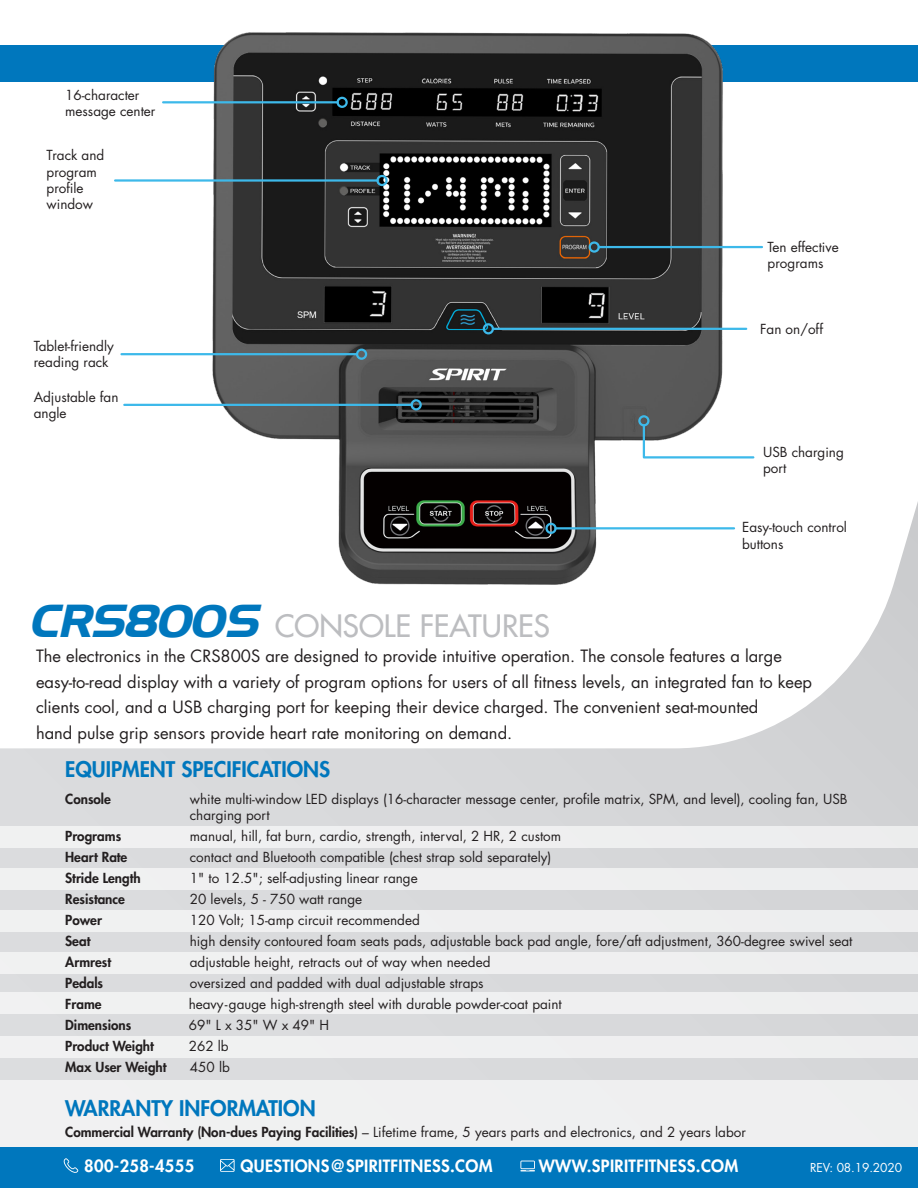
<style>
.page{position:relative;width:918px;height:1188px;background:#fff}
.page>*{position:absolute;margin:0;border:0;box-sizing:border-box;transform-origin:0 0}
.t1{font:500 30px "Futura Std";color:#bcbdc0}
.t2{font:800 21px "Futura Std";color:#0077bd}
.t3{font:16.5px/25.5px "Futura Std";color:#231f20}
.t4{font:800 16.5px "Futura Std";letter-spacing:.02em;color:#fff}
.t5{font:13.5px/16.2px "Futura Std";color:#231f20}
.t6{font:800 13.5px "Futura Std";color:#231f20}
.t7{font:12px "Futura Std";letter-spacing:-.01em;color:#fff}
.s1{font-family:"Hanzel";font-weight:700;font-style:italic;font-size:45px;color:#0077bd}
.s2{font-weight:800}
</style>
<div class="page">
<svg style="left:0;top:502px;width:918px;height:578px"></svg>
<div style="left:0;top:1036px;width:918px;height:22px;background:#eff0f1"></div>
<div style="left:0;top:1080px;width:918px;height:71px;background:#f0f0f1"></div>
<div style="left:0;top:826px;width:918px;height:21px;background:#efeff0"></div>
<div style="left:0;top:868px;width:918px;height:22px;background:#efeff0"></div>
<div style="left:0;top:910px;width:918px;height:22px;background:#efeff0"></div>
<div style="left:0;top:952px;width:918px;height:22px;background:#eff0f1"></div>
<div style="left:0;top:993px;width:918px;height:21px;background:#eff0f1"></div>
<div style="left:0;top:45px;width:918px;height:37px;background:#0077bd"></div>
<img style="left:206px;top:32px;width:533px;height:562px">
<hr style="left:115px;top:179px;width:263px;height:3px;background:#3db9ea">
<div style="left:376px;top:175px;width:12px;height:11px;border:2px solid #3db9ea;border-radius:50%"></div>
<hr style="left:121px;top:353px;width:236px;height:2px;background:#3db9ea">
<div style="left:356px;top:349px;width:11px;height:11px;border:2px solid #3db9ea;border-radius:50%"></div>
<hr style="left:163px;top:101px;width:175px;height:2px;background:#3db9ea">
<div style="left:337px;top:97px;width:11px;height:11px;border:2px solid #3db9ea;border-radius:50%"></div>
<hr style="left:493px;top:328px;width:253px;height:2px;background:#3db9ea">
<div style="left:483px;top:323px;width:11px;height:11px;border:2px solid #3db9ea;border-radius:50%"></div>
<hr style="left:599px;top:246px;width:163px;height:2px;background:#3db9ea">
<div style="left:589px;top:241px;width:11px;height:12px;border:2px solid #3db9ea;border-radius:50%"></div>
<hr style="left:556px;top:527px;width:178px;height:2px;background:#3db9ea">
<div style="left:545px;top:523px;width:12px;height:11px;border:2px solid #3db9ea;border-radius:50%"></div>
<div style="left:0;top:1147px;width:918px;height:41px;background:#0077bd"></div>
<svg style="left:642px;top:423px;width:113px;height:37px"></svg>
<div style="left:638px;top:415px;width:12px;height:11px;border:2px solid #3db9ea;border-radius:50%"></div>
<hr style="left:124px;top:404px;width:288px;height:2px;background:#3db9ea">
<div style="left:411px;top:399px;width:11px;height:11px;border:2px solid #3db9ea;border-radius:50%"></div>
<svg style="left:220px;top:1159px;width:15px;height:13px"></svg>
<svg style="left:520px;top:1161px;width:15px;height:10px"></svg>
<svg style="left:64px;top:1158px;width:14px;height:15px"></svg>
<p class="t5" style="left:65px;top:87px;width:76px">16-character</p>
<p class="t5" style="left:65px;top:103px;width:92px">message center</p>
<p class="t5" style="left:47px;top:148px;width:59px">Track and program profile</p>
<p class="t5" style="left:47px;top:196px;width:48px">window</p>
<p class="t5" style="left:34px;top:338px;width:82px">Tablet-friendly reading rack</p>
<p class="t5" style="left:34px;top:389px;width:86px">Adjustable fan angle</p>
<p class="t5" style="left:768px;top:239px;width:73px">Ten effective programs</p>
<p class="t5" style="left:760px;top:321px;width:64px">Fan on/off</p>
<p class="t5" style="left:763px;top:444px;width:82px">USB charging</p>
<p class="t5" style="left:763px;top:460px;width:25px">port</p>
<p class="t5" style="left:742px;top:519px;width:106px">Easy-touch control buttons</p>
<p class="t1" style="left:29px;top:607px;width:522px"><span class="s1">CRS800S</span> CONSOLE FEATURES</p>
<p class="t3" style="left:36px;top:644px;width:778px">The electronics in the CRS800S are designed to provide intuitive operation. The console features a large easy-to-read display with a variety of program options for users of all fitness levels, an integrated fan to keep clients cool, and a USB charging port for keeping their device charged. The convenient seat-mounted<br>hand pulse grip sensors provide heart rate monitoring on demand.</p>
<p class="t2" style="left:65px;top:756px;width:266px">EQUIPMENT SPECIFICATIONS</p>
<p class="t6" style="left:65px;top:790px;width:47px">Console</p>
<p class="t5" style="left:190px;top:791px;width:659px">white multi-window LED displays (16-character message center, profile matrix, SPM, and level), cooling fan, USB charging port</p>
<p class="t6" style="left:65px;top:828px;width:58px">Programs</p>
<p class="t5" style="left:190px;top:828px;width:373px">manual, hill, fat burn, cardio, strength, interval, 2 HR, 2 custom</p>
<p class="t6" style="left:65px;top:849px;width:64px">Heart Rate</p>
<p class="t5" style="left:190px;top:849px;width:363px">contact and Bluetooth compatible (chest strap sold separately)</p>
<p class="t6" style="left:65px;top:870px;width:77px">Stride Length</p>
<p class="t5" style="left:190px;top:870px;width:229px">1" to 12.5"; self-adjusting linear range</p>
<p class="t6" style="left:65px;top:891px;width:61px">Resistance</p>
<p class="t5" style="left:190px;top:891px;width:174px">20 levels, 5 - 750 watt range</p>
<p class="t6" style="left:65px;top:912px;width:38px">Power</p>
<p class="t5" style="left:190px;top:912px;width:231px">120 Volt; 15-amp circuit recommended</p>
<p class="t6" style="left:65px;top:933px;width:27px">Seat</p>
<p class="t5" style="left:190px;top:933px;width:664px">high density contoured foam seats pads, adjustable back pad angle, fore/aft adjustment, 360-degree swivel seat</p>
<p class="t6" style="left:65px;top:954px;width:47px">Armrest</p>
<p class="t5" style="left:190px;top:954px;width:302px">adjustable height, retracts out of way when needed</p>
<p class="t6" style="left:65px;top:975px;width:39px">Pedals</p>
<p class="t5" style="left:190px;top:975px;width:295px">oversized and padded with dual adjustable straps</p>
<p class="t6" style="left:65px;top:996px;width:38px">Frame</p>
<p class="t5" style="left:189px;top:996px;width:375px">heavy-gauge high-strength steel with durable powder-coat paint</p>
<p class="t6" style="left:65px;top:1017px;width:68px">Dimensions</p>
<p class="t5" style="left:189px;top:1017px;width:142px">69" L x 35" W x 49" H</p>
<p class="t6" style="left:65px;top:1038px;width:90px">Product Weight</p>
<p class="t5" style="left:189px;top:1038px;width:41px">262 lb</p>
<p class="t6" style="left:65px;top:1059px;width:103px">Max User Weight</p>
<p class="t5" style="left:190px;top:1059px;width:41px">450 lb</p>
<p class="t2" style="left:65px;top:1095px;width:252px">WARRANTY INFORMATION</p>
<p class="t5" style="left:65px;top:1124px;width:682px"><span class="s2">Commercial Warranty (Non-dues Paying Facilities)</span> – Lifetime frame, 5 years parts and electronics, and 2 years labor</p>
<p class="t4" style="left:84px;top:1155px;width:111px">800-258-4555</p>
<p class="t4" style="left:241px;top:1155px;width:253px">QUESTIONS@SPIRITFITNESS.COM</p>
<p class="t4" style="left:539px;top:1155px;width:201px">WWW.SPIRITFITNESS.COM</p>
<p class="t7" style="left:810px;top:1160px;width:94px">REV: 08.19.2020</p>
</div>
